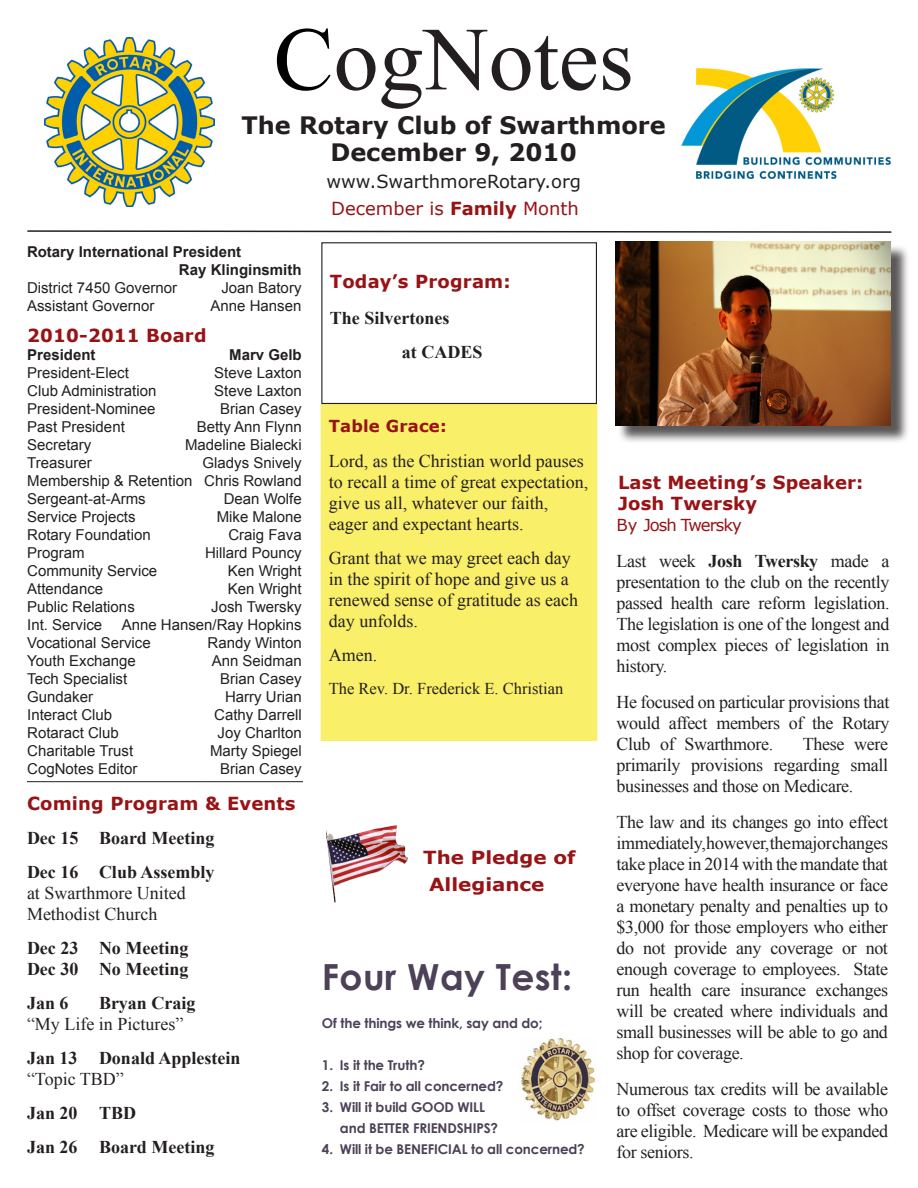
<style>
.page{position:relative;width:918px;height:1188px;background:#fff}
.page>*{position:absolute;margin:0;border:0;box-sizing:border-box;transform-origin:0 0}
.Headline{font:90px "Times New Roman";color:#231f20}
.t1{font:700 36px "Century Gothic";letter-spacing:.01em;color:#4c4157}
.Headline-2{font:700 24px "Verdana";color:#231f20}
.t2{font:18px/21px "Times New Roman";letter-spacing:-.02em;color:#231f20;text-align:justify}
.t3{font:18px/21px "Times New Roman";color:#231f20}
.t4{font:700 18px/21px "Times New Roman";color:#231f20}
.t5{font:700 18px/21px "Verdana";letter-spacing:.01em;color:#981316}
.Headline-3{font:18px "Verdana";color:#231f20}
.t6{font:700 18px/27px "Verdana";letter-spacing:.01em;color:#981316;scale:1.11 1}
.Headline-4{font:18px "Verdana";color:#981316}
.t7{font:16.5px "Times New Roman";color:#231f20}
.t8{font:16.5px "Verdana";letter-spacing:-.06em;color:#981316}
.t9{font:700 16.5px "Verdana";letter-spacing:.01em;color:#981316}
.t10{font:15px "Arial";color:#231f20}
.t11{font:700 15px "Arial";color:#231f20}
.t12{font:700 13.5px/21px "Century Gothic";letter-spacing:-.01em;color:#4c4157}
.s1{color:#000}
.s2{font-weight:700}
.s3{font-weight:400}
</style>
<div class="page">
<div style="left:321px;top:404px;width:276px;height:336px;background:#f9ef69"></div>
<hr style="left:27px;top:781px;width:276px;height:1px;background:#231f20">
<div style="left:321px;top:242px;width:276px;height:162px;border:1px solid #231f20"></div>
<img style="left:326px;top:825px;width:82px;height:78px">
<svg style="left:27px;top:230px;width:865px;height:3px"></svg>
<img style="left:45px;top:38px;width:169px;height:169px">
<img style="left:681px;top:68px;width:210px;height:111px">
<img style="left:521px;top:1038px;width:75px;height:83px">
<div style="left:617px;top:244px;width:292px;height:200px;background:#231f20;opacity:.75"></div>
<img style="left:615px;top:242px;width:276px;height:183px">
<p class="Headline" style="left:274px;top:-1px;width:361px"><span class="s1">C</span>ogNotes</p>
<p class="Headline-2" style="left:241px;top:110px;width:426px">The Rotary Club of Swarthmore</p>
<p class="Headline-2" style="left:330px;top:137px;width:248px">December 9, 2010</p>
<p class="Headline-3" style="left:326px;top:170px;width:256px">www.SwarthmoreRotary.org</p>
<p class="Headline-4" style="left:331px;top:197px;width:249px">December is <span class="s2">Family</span> Month</p>
<p class="t11" style="left:27px;top:242px;width:216px">Rotary International President</p>
<p class="t11" style="left:179px;top:260px;width:124px">Ray Klinginsmith</p>
<p class="t10" style="left:27px;top:278px;width:152px">District 7450 Governor</p>
<p class="t10" style="left:221px;top:278px;width:82px">Joan Batory</p>
<p class="t10" style="left:27px;top:296px;width:129px">Assistant Governor</p>
<p class="t10" style="left:211px;top:296px;width:92px">Anne Hansen</p>
<p class="t5" style="left:27px;top:325px;width:181px">2010-2011 Board</p>
<p class="t11" style="left:27px;top:345px;width:70px">President</p>
<p class="t11" style="left:229px;top:345px;width:74px">Marv Gelb</p>
<p class="t10" style="left:27px;top:363px;width:103px">President-Elect</p>
<p class="t10" style="left:214px;top:363px;width:89px">Steve Laxton</p>
<p class="t10" style="left:27px;top:381px;width:131px">Club Administration</p>
<p class="t10" style="left:214px;top:381px;width:89px">Steve Laxton</p>
<p class="t10" style="left:27px;top:399px;width:130px">President-Nominee</p>
<p class="t10" style="left:220px;top:399px;width:83px">Brian Casey</p>
<p class="t10" style="left:27px;top:417px;width:99px">Past President</p>
<p class="t10" style="left:197px;top:417px;width:107px">Betty Ann Flynn</p>
<p class="t10" style="left:27px;top:435px;width:66px">Secretary</p>
<p class="t10" style="left:185px;top:435px;width:118px">Madeline Bialecki</p>
<p class="t10" style="left:27px;top:453px;width:66px">Treasurer</p>
<p class="t10" style="left:203px;top:453px;width:101px">Gladys Snively</p>
<p class="t10" style="left:27px;top:471px;width:276px">Membership &amp; Retention Chris Rowland</p>
<p class="t10" style="left:27px;top:489px;width:120px">Sergeant-at-Arms</p>
<p class="t10" style="left:224px;top:489px;width:80px">Dean Wolfe</p>
<p class="t10" style="left:27px;top:507px;width:110px">Service Projects</p>
<p class="t10" style="left:217px;top:507px;width:87px">Mike Malone</p>
<p class="t10" style="left:27px;top:525px;width:125px">Rotary Foundation</p>
<p class="t10" style="left:228px;top:525px;width:75px">Craig Fava</p>
<p class="t10" style="left:27px;top:543px;width:59px">Program</p>
<p class="t10" style="left:205px;top:543px;width:98px">Hillard Pouncy</p>
<p class="t10" style="left:27px;top:561px;width:132px">Community Service</p>
<p class="t10" style="left:228px;top:561px;width:75px">Ken Wright</p>
<p class="t10" style="left:27px;top:579px;width:77px">Attendance</p>
<p class="t10" style="left:228px;top:579px;width:75px">Ken Wright</p>
<p class="t10" style="left:27px;top:597px;width:109px">Public Relations</p>
<p class="t10" style="left:211px;top:597px;width:92px">Josh Twersky</p>
<p class="t10" style="left:27px;top:615px;width:77px">Int. Service</p>
<p class="t10" style="left:122px;top:615px;width:182px">Anne Hansen/Ray Hopkins</p>
<p class="t10" style="left:27px;top:633px;width:125px">Vocational Service</p>
<p class="t10" style="left:208px;top:633px;width:96px">Randy Winton</p>
<p class="t10" style="left:27px;top:651px;width:110px">Youth Exchange</p>
<p class="t10" style="left:212px;top:651px;width:92px">Ann Seidman</p>
<p class="t10" style="left:27px;top:669px;width:102px">Tech Specialist</p>
<p class="t10" style="left:220px;top:669px;width:83px">Brian Casey</p>
<p class="t10" style="left:27px;top:687px;width:67px">Gundaker</p>
<p class="t10" style="left:225px;top:687px;width:78px">Harry Urian</p>
<p class="t10" style="left:27px;top:705px;width:87px">Interact Club</p>
<p class="t10" style="left:214px;top:705px;width:89px">Cathy Darrell</p>
<p class="t10" style="left:27px;top:723px;width:93px">Rotaract Club</p>
<p class="t10" style="left:218px;top:723px;width:86px">Joy Charlton</p>
<p class="t10" style="left:27px;top:741px;width:107px">Charitable Trust</p>
<p class="t10" style="left:210px;top:741px;width:93px">Marty Spiegel</p>
<p class="t10" style="left:27px;top:759px;width:112px">CogNotes Editor</p>
<p class="t10" style="left:220px;top:759px;width:83px">Brian Casey</p>
<p class="t5" style="left:27px;top:793px;width:270px">Coming Program &amp; Events</p>
<p class="t4" style="left:27px;top:827px;width:189px">Dec 15 Board Meeting</p>
<p class="t3" style="left:27px;top:861px;width:189px"><span class="s2">Dec 16 Club Assembly </span>at Swarthmore United<br>Methodist Church</p>
<p class="t4" style="left:27px;top:937px;width:163px">Dec 23 No Meeting<br>Dec 30 No Meeting</p>
<p class="t4" style="left:27px;top:992px;width:43px">Jan 6</p>
<p class="t3" style="left:27px;top:992px;width:170px;text-indent:72px"><span class="s2">Bryan Craig </span>“My Life in Pictures”</p>
<p class="t4" style="left:27px;top:1047px;width:215px">Jan 13 Donald Applestein <span class="s3">“Topic TBD”</span></p>
<p class="t4" style="left:27px;top:1102px;width:111px">Jan 20 TBD</p>
<p class="t4" style="left:27px;top:1136px;width:189px">Jan 26 Board Meeting</p>
<p class="t5" style="left:330px;top:271px;width:182px">Today’s Program:</p>
<p class="t4" style="left:330px;top:307px;width:121px">The Silvertones</p>
<p class="t4" style="left:402px;top:341px;width:82px">at CADES</p>
<p class="t9" style="left:329px;top:415px;width:119px">Table Grace:</p>
<p class="t3" style="left:329px;top:450px;width:261px">Lord, as the Christian world pauses to recall a time of great expectation, give us all, whatever our faith, eager and expectant hearts.</p>
<p class="t3" style="left:329px;top:547px;width:251px">Grant that we may greet each day in the spirit of hope and give us a renewed sense of gratitude as each day unfolds.</p>
<p class="t2" style="left:329px;top:644px;width:50px">Amen.</p>
<p class="t7" style="left:329px;top:678px;width:236px">The Rev. Dr. Frederick E. Christian</p>
<p class="t6" style="left:429px;top:844px;width:133px;text-indent:-6px">The Pledge of<br>Allegiance</p>
<p class="t1" style="left:322px;top:950px;width:252px">Four Way Test:</p>
<p class="t12" style="left:322px;top:1012px;width:222px">Of the things we think, say and do;</p>
<p class="t12" style="left:322px;top:1054px;width:104px">1. Is it the Truth?</p>
<p class="t12" style="left:322px;top:1075px;width:183px">2. Is it Fair to all concerned?</p>
<p class="t12" style="left:340px;top:1096px;width:160px;text-indent:-18px">3. Will it build GOOD WILL and BETTER FRIENDSHIPS?</p>
<p class="t12" style="left:322px;top:1138px;width:264px">4. Will it be BENEFICIAL to all concerned?</p>
<p class="t5" style="left:618px;top:472px;width:247px">Last Meeting’s Speaker:<br>Josh Twersky</p>
<p class="t8" style="left:616px;top:514px;width:127px">By Josh Twersky</p>
<p class="t2" style="left:616px;top:550px;width:275px">Last week <span class="s2">Josh Twersky</span> made a presentation to the club on the recently passed health care reform legislation.<br>The legislation is one of the longest and most complex pieces of legislation in history.</p>
<p class="t2" style="left:616px;top:691px;width:275px">He focused on particular provisions that would affect members of the Rotary Club of Swarthmore.</p>
<p class="t2" style="left:616px;top:733px;width:273px;text-indent:186px">These were primarily provisions regarding small businesses and those on Medicare.</p>
<p class="t2" style="left:616px;top:811px;width:273px">The law and its changes go into effect immediately, however, the major changes take place in 2014 with the mandate that everyone have health insurance or face a monetary penalty and penalties up to $3,000 for those employers who either do not provide any coverage or not enough coverage to employees. State run health care insurance exchanges will be created where individuals and small businesses will be able to go and shop for coverage.</p>
<p class="t2" style="left:616px;top:1078px;width:273px">Numerous tax credits will be available to offset coverage costs to those who are eligible. Medicare will be expanded for seniors.</p>
</div>
